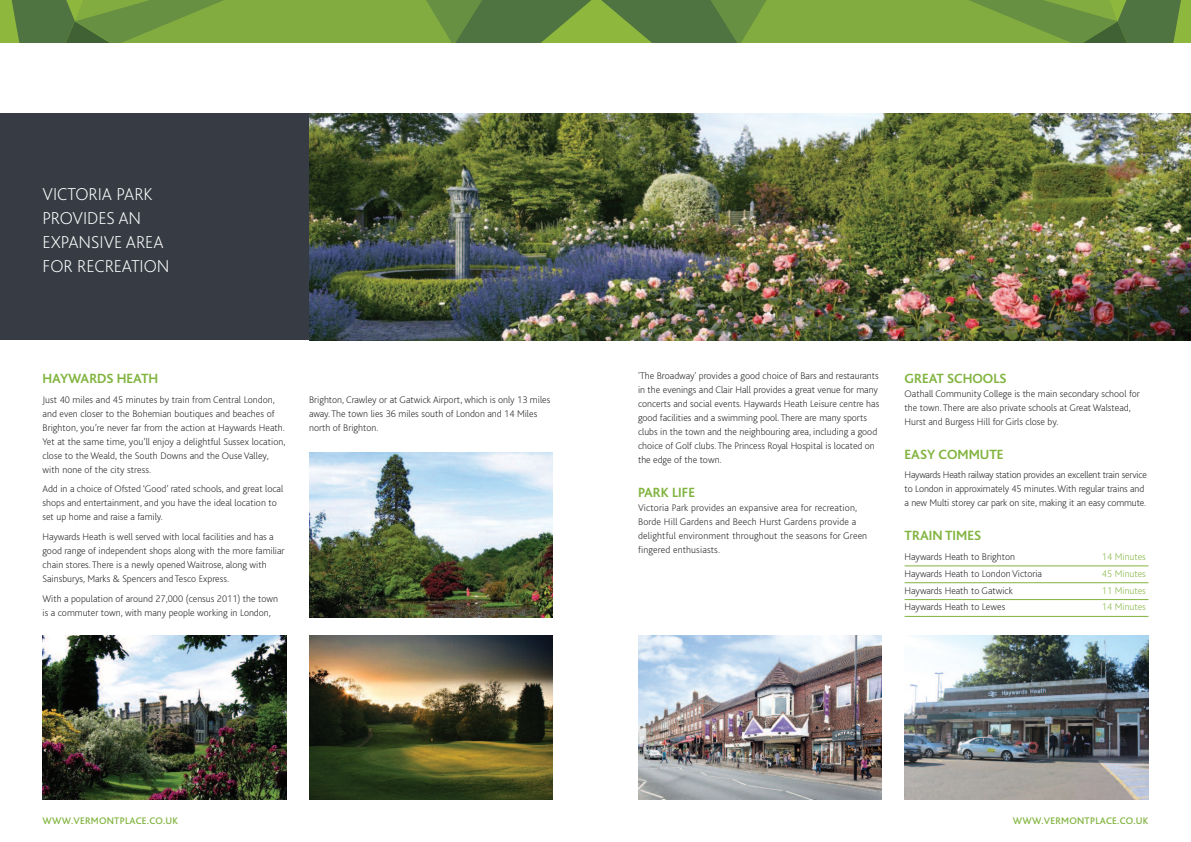
<style>
.page{position:relative;width:1191px;height:842px;background:#fff}
.page>*{position:absolute;margin:0;border:0;box-sizing:border-box;transform-origin:0 0}
.t1{font:200 18px/24px "Bliss";color:#fff}
.t2{font:700 14px "Bliss";color:#82b440}
.t3{font:200 10px/14px "Bliss";color:#231f20}
.t4{font:500 10px "Bliss";letter-spacing:.025em;color:#82b440}
.t5{font:200 10px "Bliss";color:#82b440}
</style>
<div class="page">
<div style="left:0;top:113px;width:595px;height:227px;background:#373c44"></div>
<hr style="left:904px;top:566px;width:244px;height:1px;background:#82b440">
<hr style="left:904px;top:582px;width:244px;height:1px;background:#82b440">
<hr style="left:904px;top:599px;width:244px;height:1px;background:#82b440">
<hr style="left:904px;top:616px;width:244px;height:1px;background:#82b440">
<img style="left:638px;top:635px;width:244px;height:164px">
<img style="left:309px;top:453px;width:244px;height:164px">
<img style="left:904px;top:635px;width:244px;height:164px">
<img style="left:43px;top:635px;width:243px;height:164px">
<img style="left:309px;top:635px;width:244px;height:164px">
<img style="left:309px;top:113px;width:882px;height:227px">
<svg style="left:0;top:0;width:1191px;height:43px;background:#709840"></svg>
<h1 class="t1" style="left:43px;top:183px;width:129px">VICTORIA PARK<br>PROVIDES AN<br>EXPANSIVE AREA<br>FOR RECREATION</h1>
<h2 class="t2" style="left:43px;top:374px;width:117px">HAYWARDS HEATH</h2>
<p class="t3" style="left:43px;top:393px;width:244px">Just 40 miles and 45 minutes by train from Central London, and even closer to the Bohemian boutiques and beaches of Brighton, you’re never far from the action at Haywards Heath.<br>Yet at the same time, you’ll enjoy a delightful Sussex location, close to the Weald, the South Downs and the Ouse Valley, with none of the city stress.</p>
<p class="t3" style="left:43px;top:483px;width:242px">Add in a choice of Ofsted ‘Good’ rated schools, and great local shops and entertainment, and you have the ideal location to set up home and raise a family.</p>
<p class="t3" style="left:43px;top:531px;width:244px">Haywards Heath is well served with local facilities and has a good range of independent shops along with the more familiar chain stores. There is a newly opened Waitrose, along with Sainsburys, Marks &amp; Spencers and Tesco Express.</p>
<p class="t3" style="left:43px;top:592px;width:237px">With a population of around 27,000 (census 2011) the town is a commuter town, with many people working in London,</p>
<p class="t3" style="left:309px;top:393px;width:243px">Brighton, Crawley or at Gatwick Airport, which is only 13 miles away. The town lies 36 miles south of London and 14 Miles north of Brighton.</p>
<p class="t3" style="left:638px;top:370px;width:243px">'The Broadway' provides a good choice of Bars and restaurants in the evenings and Clair Hall provides a great venue for many concerts and social events. Haywards Heath Leisure centre has good facilities and a swimming pool. There are many sports clubs in the town and the neighbouring area, including a good choice of Golf clubs. The Princess Royal Hospital is located on the edge of the town.</p>
<h2 class="t2" style="left:638px;top:487px;width:59px">PARK LIFE</h2>
<p class="t3" style="left:638px;top:501px;width:231px">Victoria Park provides an expansive area for recreation, Borde Hill Gardens and Beech Hurst Gardens provide a delightful environment throughout the seasons for Green fingered enthusiasts.</p>
<h2 class="t2" style="left:904px;top:374px;width:103px">GREAT SCHOOLS</h2>
<p class="t3" style="left:904px;top:388px;width:237px">Oathall Community College is the main secondary school for the town. There are also private schools at Great Walstead,<br>Hurst and Burgess Hill for Girls close by.</p>
<h2 class="t2" style="left:904px;top:450px;width:100px">EASY COMMUTE</h2>
<p class="t3" style="left:904px;top:469px;width:244px">Haywards Heath railway station provides an excellent train service to London in approximately 45 minutes.With regular trains and a new Multi storey car park on site, making it an easy commute.</p>
<h2 class="t2" style="left:904px;top:531px;width:78px">TRAIN TIMES</h2>
<p class="t3" style="left:904px;top:550px;width:112px">Haywards Heath to Brighton</p>
<p class="t5" style="left:1102px;top:553px;width:45px">14 Minutes</p>
<p class="t3" style="left:904px;top:567px;width:139px">Haywards Heath to London Victoria</p>
<p class="t5" style="left:1102px;top:570px;width:45px">45 Minutes</p>
<p class="t3" style="left:904px;top:584px;width:110px">Haywards Heath to Gatwick</p>
<p class="t5" style="left:1102px;top:586px;width:45px">11 Minutes</p>
<p class="t3" style="left:904px;top:601px;width:102px">Haywards Heath to Lewes</p>
<p class="t5" style="left:1102px;top:603px;width:45px">14 Minutes</p>
<p class="t4" style="left:43px;top:817px;width:137px">WWW.VERMONTPLACE.CO.UK</p>
<p class="t4" style="left:1012px;top:817px;width:137px">WWW.VERMONTPLACE.CO.UK</p>
</div>
